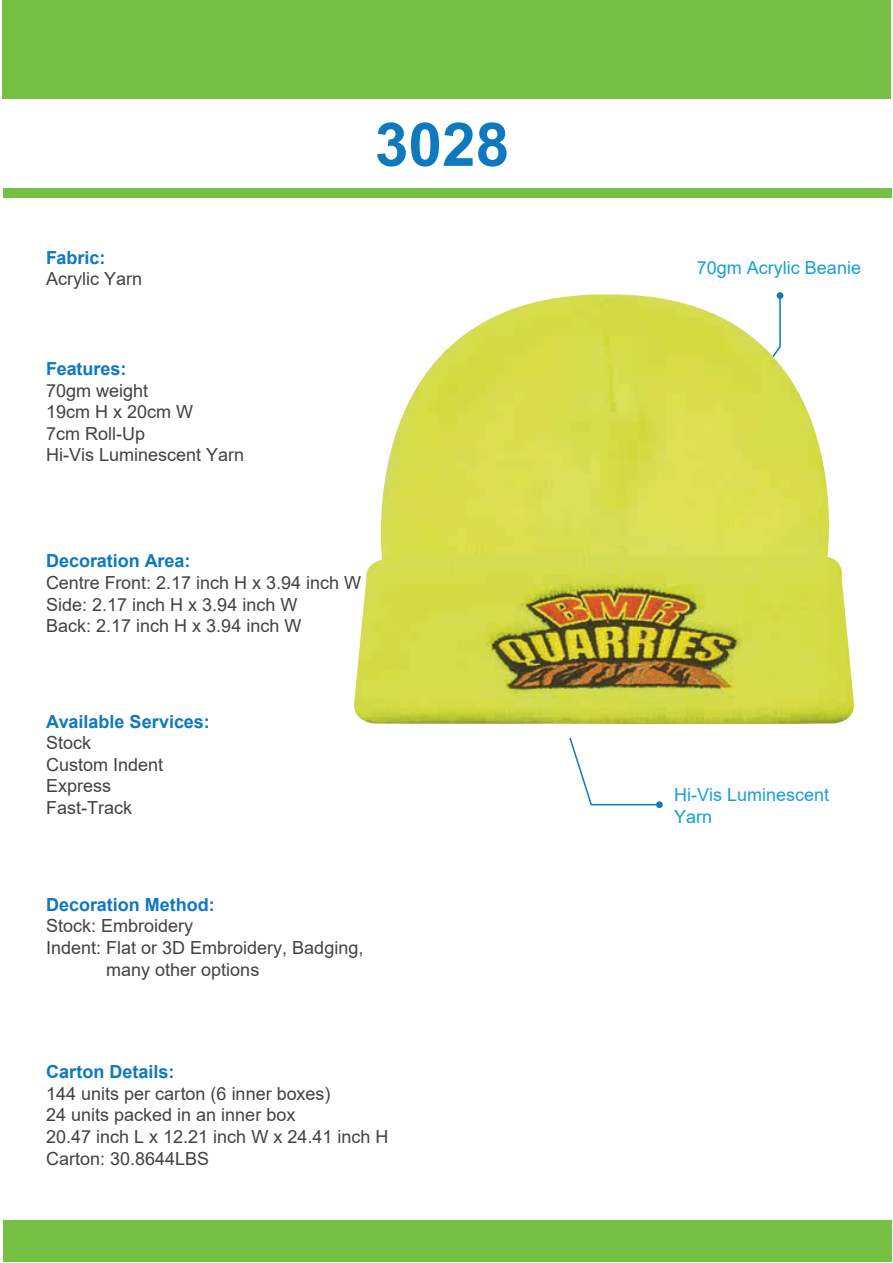
<style>
.page{position:relative;width:893px;height:1263px;background:#fff}
.page>*{position:absolute;margin:0;border:0;box-sizing:border-box;transform-origin:0 0}
.t1{font:700 60.45px "Arial";color:#0e79bf}
.t2{font:18px/21.6px "Arial";color:#434242}
.t3{font:700 18px "Arial";color:#0e79bf}
.t4{font:18px/21.6px "Arial";color:#159fd9}
</style>
<div class="page">
<div style="left:656px;top:801px;width:7px;height:7px;background:#0e79bf;border-radius:50%"></div>
<svg style="left:569px;top:737px;width:88px;height:69px"></svg>
<div style="left:777px;top:292px;width:6px;height:7px;background:#0e79bf;border-radius:50%"></div>
<div style="left:2px;top:0;width:889px;height:99px;background:#76c043"></div>
<div style="left:3px;top:188px;width:888px;height:9px;background:#76c043"></div>
<div style="left:3px;top:1220px;width:888px;height:41px;background:#76c043"></div>
<img style="left:354px;top:294px;width:500px;height:430px">
<p class="t3" style="left:46px;top:245px;width:61px">Fabric:</p>
<p class="t2" style="left:46px;top:268px;width:98px">Acrylic Yarn</p>
<p class="t3" style="left:46px;top:356px;width:82px">Features:</p>
<p class="t2" style="left:46px;top:379px;width:200px">70gm weight<br>19cm H x 20cm W<br>7cm Roll-Up<br>Hi-Vis Luminescent Yarn</p>
<h1 class="t1" style="left:375px;top:102px;width:136px">3028</h1>
<p class="t3" style="left:46px;top:548px;width:146px">Decoration Area:</p>
<p class="t2" style="left:46px;top:572px;width:317px">Centre Front: 2.17 inch H x 3.94 inch W<br>Side: 2.17 inch H x 3.94 inch W<br>Back: 2.17 inch H x 3.94 inch W</p>
<p class="t3" style="left:46px;top:708px;width:165px">Available Services:</p>
<p class="t2" style="left:46px;top:732px;width:119px">Stock<br>Custom Indent<br>Express<br>Fast-Track</p>
<p class="t3" style="left:46px;top:892px;width:170px">Decoration Method:</p>
<p class="t2" style="left:46px;top:915px;width:148px">Stock: Embroidery</p>
<p class="t2" style="left:46px;top:937px;width:319px">Indent: Flat or 3D Embroidery, Badging,</p>
<p class="t2" style="left:106px;top:958px;width:155px">many other options</p>
<p class="t3" style="left:46px;top:1059px;width:130px">Carton Details:</p>
<p class="t2" style="left:46px;top:1083px;width:344px">144 units per carton (6 inner boxes)<br>24 units packed in an inner box<br>20.47 inch L x 12.21 inch W x 24.41 inch H<br>Carton: 30.8644LBS</p>
<p class="t4" style="left:697px;top:256px;width:166px">70gm Acrylic Beanie</p>
<p class="t4" style="left:674px;top:784px;width:157px">Hi-Vis Luminescent<br>Yarn</p>
</div>
